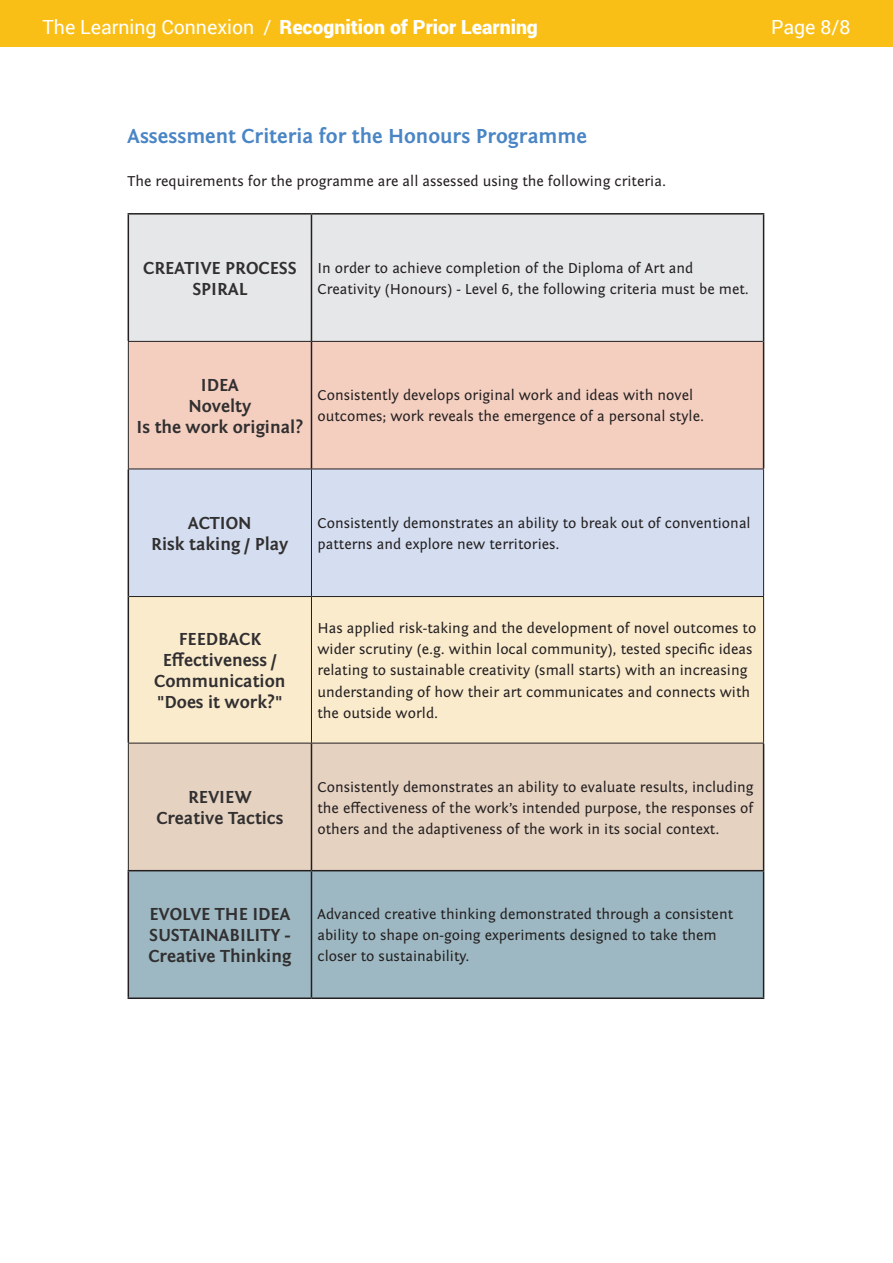
<style>
.page{position:relative;width:893px;height:1263px;background:#fff}
.page>*{position:absolute;margin:0;border:0;box-sizing:border-box;transform-origin:0 0}
.t1{font:700 21px "Fontin Sans";color:#4a85c5}
.t2{font:900 19.5px "Roboto";color:#fff}
.t3{font:19.5px "Roboto";color:#fff}
.t4{font:700 18px/21px "Fontin Sans";color:#312f30;text-align:center}
.t5{font:15px/21px "Fontin Sans";color:#231f20}
.s1{font-weight:400}
</style>
<div class="page">
<div style="left:0;top:0;width:893px;height:47px;background:#fabf16"></div>
<div style="left:129px;top:215px;width:634px;height:126px;background:#e6e7e9"></div>
<div style="left:129px;top:342px;width:634px;height:127px;background:#f4cfc0"></div>
<div style="left:129px;top:470px;width:634px;height:126px;background:#d4def0"></div>
<div style="left:129px;top:597px;width:634px;height:146px;background:#faebcd"></div>
<div style="left:129px;top:744px;width:634px;height:126px;background:#e5d2c1"></div>
<div style="left:129px;top:871px;width:634px;height:126px;background:#9db8c2"></div>
<hr style="left:128px;top:215px;width:1px;height:126px;background:#231f20">
<hr style="left:128px;top:213px;width:183px;height:2px;background:#231f20">
<hr style="left:311px;top:213px;width:453px;height:2px;background:#231f20">
<hr style="left:311px;top:215px;width:1px;height:126px;background:#231f20">
<hr style="left:763px;top:215px;width:1px;height:126px;background:#231f20">
<hr style="left:128px;top:342px;width:1px;height:127px;background:#231f20">
<hr style="left:128px;top:341px;width:183px;height:1px;background:#231f20">
<hr style="left:311px;top:341px;width:452px;height:1px;background:#231f20">
<hr style="left:311px;top:342px;width:1px;height:127px;background:#231f20">
<hr style="left:763px;top:341px;width:1px;height:128px;background:#231f20">
<hr style="left:128px;top:469px;width:1px;height:127px;background:#231f20">
<hr style="left:128px;top:469px;width:183px;height:1px;background:#231f20">
<hr style="left:311px;top:469px;width:453px;height:1px;background:#231f20">
<hr style="left:311px;top:469px;width:1px;height:127px;background:#231f20">
<hr style="left:763px;top:469px;width:1px;height:127px;background:#231f20">
<hr style="left:128px;top:596px;width:1px;height:147px;background:#231f20">
<hr style="left:129px;top:596px;width:182px;height:1px;background:#231f20">
<hr style="left:311px;top:596px;width:453px;height:1px;background:#231f20">
<hr style="left:311px;top:597px;width:1px;height:146px;background:#231f20">
<hr style="left:763px;top:597px;width:1px;height:146px;background:#231f20">
<hr style="left:128px;top:743px;width:1px;height:127px;background:#231f20">
<hr style="left:128px;top:743px;width:183px;height:1px;background:#231f20">
<hr style="left:311px;top:743px;width:453px;height:1px;background:#231f20">
<hr style="left:311px;top:743px;width:1px;height:127px;background:#231f20">
<hr style="left:763px;top:743px;width:1px;height:127px;background:#231f20">
<hr style="left:128px;top:870px;width:183px;height:1px;background:#231f20">
<hr style="left:128px;top:871px;width:1px;height:126px;background:#231f20">
<hr style="left:128px;top:997px;width:183px;height:2px;background:#231f20">
<hr style="left:311px;top:870px;width:453px;height:1px;background:#231f20">
<hr style="left:311px;top:871px;width:1px;height:126px;background:#231f20">
<hr style="left:763px;top:871px;width:1px;height:126px;background:#231f20">
<hr style="left:311px;top:997px;width:453px;height:2px;background:#231f20">
<h2 class="t2" style="left:43px;top:14px;width:497px"><span class="s1">The Learning Connexion /</span> Recognition of Prior Learning</h2>
<h2 class="t3" style="left:771px;top:14px;width:81px">Page 8/8</h2>
<p class="t1" style="left:128px;top:125px;width:461px">Assessment Criteria for the Honours Programme</p>
<p class="t5" style="left:128px;top:171px;width:540px">The requirements for the programme are all assessed using the following criteria.</p>
<p class="t4" style="left:143px;top:258px;width:155px">CREATIVE PROCESS<br>SPIRAL</p>
<p class="t5" style="left:317px;top:258px;width:433px">In order to achieve completion of the Diploma of Art and<br>Creativity (Honours) - Level 6, the following criteria must be met.</p>
<p class="t4" style="left:137px;top:375px;width:168px">IDEA<br>Novelty<br>Is the work original?</p>
<p class="t5" style="left:317px;top:385px;width:388px">Consistently develops original work and ideas with novel outcomes; work reveals the emergence of a personal style.</p>
<p class="t4" style="left:151px;top:513px;width:139px">ACTION<br>Risk taking / Play</p>
<p class="t5" style="left:317px;top:513px;width:435px">Consistently demonstrates an ability to break out of conventional patterns and explore new territories.</p>
<p class="t4" style="left:154px;top:629px;width:133px">FEEDBACK<br>Effectiveness /<br>Communication "Does it work?"</p>
<p class="t5" style="left:317px;top:618px;width:440px">Has applied risk-taking and the development of novel outcomes to wider scrutiny (e.g. within local community), tested specific ideas relating to sustainable creativity (small starts) with an increasing understanding of how their art communicates and connects with the outside world.</p>
<p class="t4" style="left:156px;top:787px;width:129px">REVIEW<br>Creative Tactics</p>
<p class="t5" style="left:317px;top:776px;width:438px;text-align:justify">Consistently demonstrates an ability to evaluate results, including the effectiveness of the work’s intended purpose, the responses of others and the adaptiveness of the work in its social context.</p>
<p class="t4" style="left:148px;top:904px;width:144px;text-align:justify">EVOLVE THE IDEA SUSTAINABILITY - Creative Thinking</p>
<p class="t5" style="left:317px;top:904px;width:417px">Advanced creative thinking demonstrated through a consistent ability to shape on-going experiments designed to take them closer to sustainability.</p>
</div>
